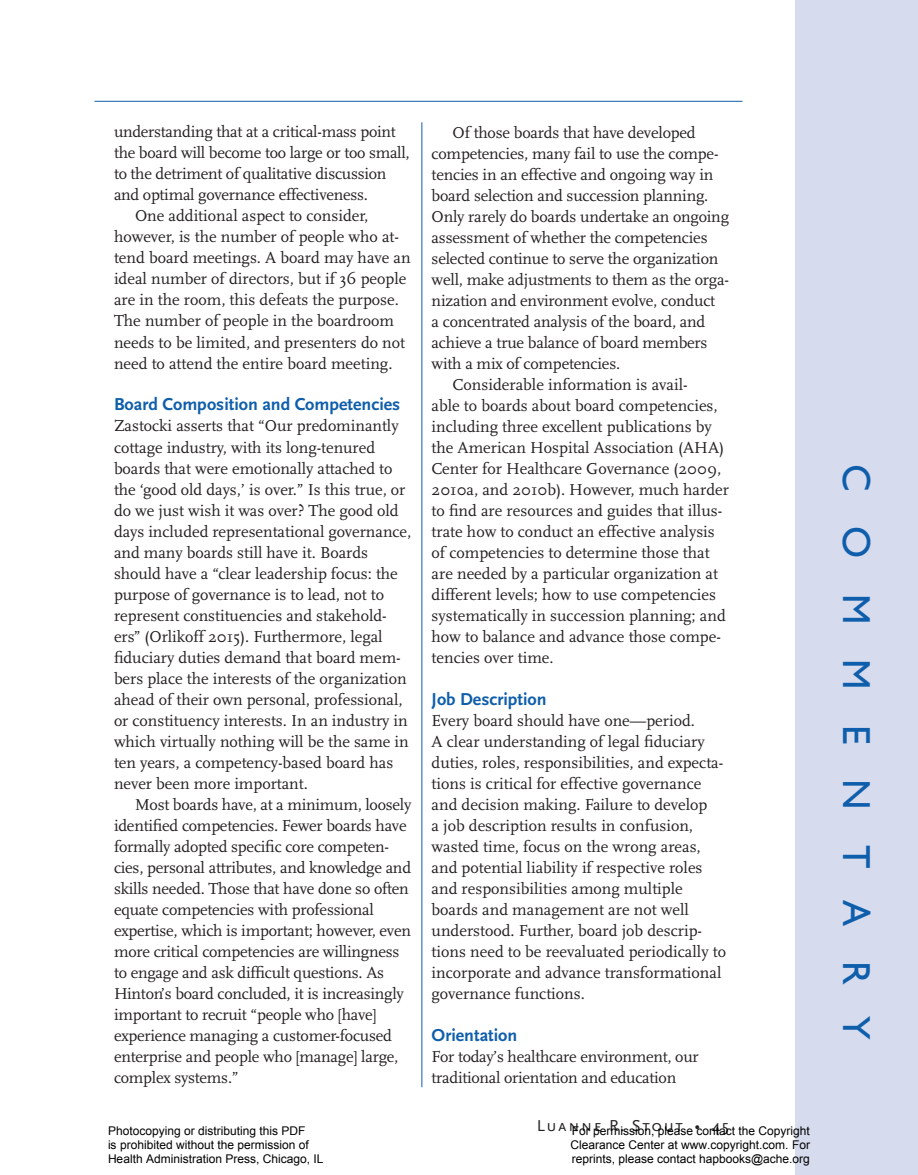
<style>
.page{position:relative;width:918px;height:1175px;background:#fff}
.page>*{position:absolute;margin:0;border:0;box-sizing:border-box;transform-origin:0 0}
.t1{font:39px "Gill Sans";letter-spacing:.9em;color:#0f5eab}
.t2{font:700 18px "Scala Sans LF";color:#0f5eab}
.t3{font:16.5px/21px "Scala";color:#231f20}
.t4{font:16.5px "Scala Sans Caps";letter-spacing:.1em;color:#231f20}
.t5{font:12px/14.4px "Arial";color:#000}
</style>
<div class="page">
<hr style="left:94px;top:101px;width:648px;height:1px;background:#0f5eab">
<div style="left:795px;top:0;width:123px;height:1174px;background:#d6dbee"></div>
<hr style="left:422px;top:122px;width:1px;height:965px;background:#0f5eab">
<p class="t3" style="left:114px;top:122px;width:283px">understanding that at a critical-mass point</p>
<p class="t3" style="left:114px;top:143px;width:297px">the board will become too large or too small,</p>
<p class="t3" style="left:114px;top:164px;width:274px">to the detriment of qualitative discussion</p>
<p class="t3" style="left:114px;top:185px;width:255px">and optimal governance effectiveness.</p>
<p class="t3" style="left:135px;top:206px;width:235px">One additional aspect to consider,</p>
<p class="t3" style="left:114px;top:227px;width:287px">however, is the number of people who at-</p>
<p class="t3" style="left:114px;top:248px;width:298px">tend board meetings. A board may have an</p>
<p class="t3" style="left:114px;top:269px;width:294px">ideal number of directors, but if 36 people</p>
<p class="t3" style="left:114px;top:290px;width:286px">are in the room, this defeats the purpose.</p>
<p class="t3" style="left:114px;top:311px;width:282px">The number of people in the boardroom</p>
<p class="t3" style="left:114px;top:332px;width:293px">needs to be limited, and presenters do not</p>
<p class="t3" style="left:114px;top:353px;width:280px">need to attend the entire board meeting.</p>
<p class="t2" style="left:114px;top:395px;width:288px">Board Composition and Competencies</p>
<p class="t3" style="left:114px;top:416px;width:299px">Zastocki asserts that “Our predominantly cottage industry, with its long-tenured boards that were emotionally attached to the ‘good old days,’ is over.” Is this true, or do we just wish it was over? The good old days included representational governance, and many boards still have it. Boards should have a “clear leadership focus: the purpose of governance is to lead, not to represent constituencies and stakehold&shy;ers” (Orlikoff 2015). Furthermore, legal fiduciary duties demand that board mem&shy;bers place the interests of the organization ahead of their own personal, professional, or constituency interests. In an industry in which virtually nothing will be the same in ten years, a competency-based board has never been more important.</p>
<p class="t3" style="left:114px;top:794px;width:299px;text-indent:21px">Most boards have, at a minimum, loosely identified competencies. Fewer boards have formally adopted specific core competen&shy;cies, personal attributes, and knowledge and skills needed. Those that have done so often equate competencies with professional expertise, which is important; however, even more critical competencies are willingness to engage and ask difficult questions. As Hinton’s board concluded, it is increasingly important to recruit “people who [have] experience managing a customer-focused enterprise and people who [manage] large, complex systems.”</p>
<p class="t3" style="left:453px;top:122px;width:245px">Of those boards that have developed</p>
<p class="t3" style="left:432px;top:143px;width:288px">competencies, many fail to use the compe-</p>
<p class="t3" style="left:432px;top:164px;width:283px">tencies in an effective and ongoing way in</p>
<p class="t3" style="left:432px;top:185px;width:278px">board selection and succession planning.</p>
<p class="t3" style="left:432px;top:206px;width:299px">Only rarely do boards undertake an ongoing</p>
<p class="t3" style="left:432px;top:227px;width:278px">assessment of whether the competencies</p>
<p class="t3" style="left:432px;top:248px;width:288px">selected continue to serve the organization</p>
<p class="t3" style="left:432px;top:269px;width:299px">well, make adjustments to them as the orga-</p>
<p class="t3" style="left:432px;top:290px;width:285px">nization and environment evolve, conduct</p>
<p class="t3" style="left:432px;top:311px;width:275px">a concentrated analysis of the board, and</p>
<p class="t3" style="left:432px;top:332px;width:277px">achieve a true balance of board members</p>
<p class="t3" style="left:432px;top:353px;width:190px">with a mix of competencies.</p>
<p class="t3" style="left:453px;top:374px;width:237px">Considerable information is avail-</p>
<p class="t3" style="left:432px;top:395px;width:288px">able to boards about board competencies,</p>
<p class="t3" style="left:432px;top:416px;width:282px">including three excellent publications by</p>
<p class="t3" style="left:432px;top:437px;width:294px">the American Hospital Association (AHA)</p>
<p class="t3" style="left:432px;top:458px;width:291px">Center for Healthcare Governance (2009,</p>
<p class="t3" style="left:432px;top:479px;width:299px">2010a, and 2010b). However, much harder</p>
<p class="t3" style="left:432px;top:500px;width:292px">to find are resources and guides that illus-</p>
<p class="t3" style="left:432px;top:521px;width:285px">trate how to conduct an effective analysis</p>
<p class="t3" style="left:432px;top:542px;width:279px">of competencies to determine those that</p>
<p class="t3" style="left:432px;top:563px;width:288px">are needed by a particular organization at</p>
<p class="t3" style="left:432px;top:584px;width:286px">different levels; how to use competencies</p>
<p class="t3" style="left:432px;top:605px;width:296px">systematically in succession planning; and</p>
<p class="t3" style="left:432px;top:626px;width:291px">how to balance and advance those compe-</p>
<p class="t3" style="left:432px;top:647px;width:124px">tencies over time.</p>
<p class="t2" style="left:432px;top:689px;width:117px">Job Description</p>
<p class="t3" style="left:432px;top:710px;width:296px">Every board should have one—period.<br>A clear understanding of legal fiduciary duties, roles, responsibilities, and expecta&shy;tions is critical for effective governance and decision making. Failure to develop<br>a job description results in confusion, wasted time, focus on the wrong areas, and potential liability if respective roles and responsibilities among multiple boards and management are not well understood. Further, board job descrip&shy;tions need to be reevaluated periodically to incorporate and advance transformational governance functions.</p>
<p class="t2" style="left:432px;top:1025px;width:87px">Orientation</p>
<p class="t3" style="left:432px;top:1046px;width:269px">For today’s healthcare environment, our traditional orientation and education</p>
<p class="t4" style="left:537px;top:1116px;width:194px">Luanne R. Stout • 45</p>
<p class="t5" style="left:108px;top:1123px;width:217px">Photocopying or distributing this PDF<br>is prohibited without the permission of<br>Health Administration Press, Chicago, IL</p>
<p class="t5" style="left:571px;top:1123px;width:241px;text-align:justify">For permission, please contact the Copyright Clearance Center at www.copyright.com. For reprints, please contact hapbooks@ache.org</p>
<h1 class="t1" style="left:879px;top:463px;width:577px;rotate:90deg">COMMENTARY</h1>
</div>
